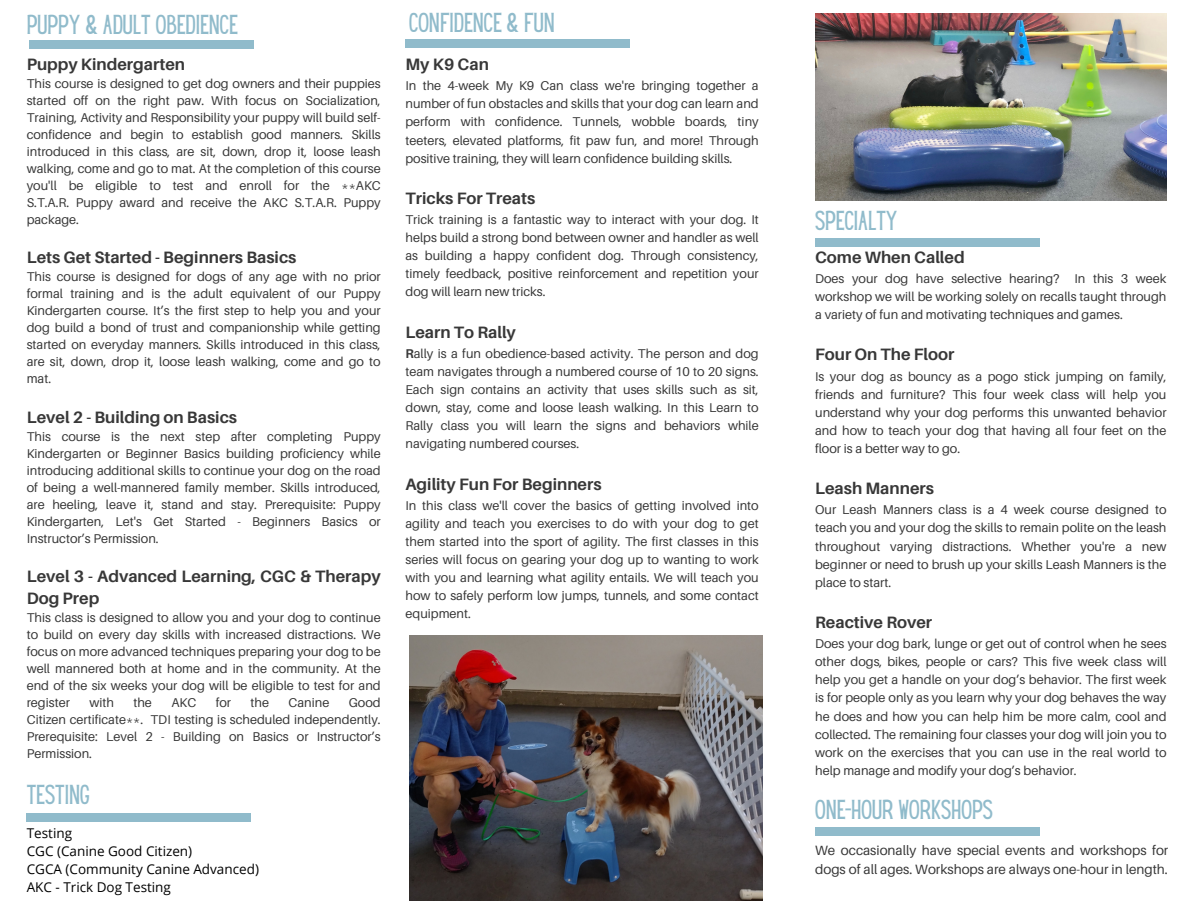
<style>
.page{position:relative;width:1188px;height:918px;background:#fff}
.page>*{position:absolute;margin:0;border:0;box-sizing:border-box;transform-origin:0 0}
.t1{font:24px "Hey Gotcha";color:#90bbcb}
.t2{font:700 16.5px/22.4px "Aileron";color:#383838}
.t3{font:13.5px/19.2px "Aileron";color:#383838}
.t4{font:13.5px "Open Sans";color:#000}
.t5{font:12.75px/18px "Aileron";color:#383838;text-align:justify}
.s1{font-weight:700}
</style>
<div class="page">
<div style="left:29px;top:40px;width:224px;height:8px;background:#90bbcb"></div>
<div style="left:406px;top:40px;width:224px;height:8px;background:#90bbcb"></div>
<img style="left:815px;top:14px;width:351px;height:186px">
<div style="left:815px;top:239px;width:225px;height:7px;background:#90bbcb"></div>
<div style="left:27px;top:813px;width:224px;height:8px;background:#90bbcb"></div>
<div style="left:815px;top:827px;width:225px;height:8px;background:#90bbcb"></div>
<img style="left:409px;top:636px;width:353px;height:264px">
<h1 class="t1" style="left:27px;top:14px;width:213px">PUPPY &amp; ADULT OBEDIENCE</h1>
<p class="t1" style="left:409px;top:13px;width:147px">CONFIDENCE &amp; FUN</p>
<h1 class="t2" style="left:27px;top:53px;width:160px">Puppy Kindergarten</h1>
<p class="t5" style="left:27px;top:75px;width:356px;line-height:17px">This course is designed to get dog owners and their puppies started off on the right paw. With focus on Socialization, Training, Activity and Responsibility your puppy will build self&shy;confidence and begin to establish good manners. Skills introduced in this class, are sit, down, drop it, loose leash walking, come and go to mat. At the completion of this course you'll be eligible to test and enroll for the **AKC S.T.A.R. Puppy award and receive the AKC S.T.A.R. Puppy package.</p>
<p class="t2" style="left:27px;top:246px;width:271px">Lets Get Started - Beginners Basics</p>
<p class="t5" style="left:27px;top:268px;width:356px;line-height:17px">This course is designed for dogs of any age with no prior formal training and is the adult equivalent of our Puppy Kindergarten course. It’s the first step to help you and your dog build a bond of trust and companionship while getting started on everyday manners. Skills introduced in this class, are sit, down, drop it, loose leash walking, come and go to mat.</p>
<p class="t2" style="left:27px;top:405px;width:212px">Level 2 - Building on Basics</p>
<p class="t5" style="left:27px;top:427px;width:356px;line-height:17px">This course is the next step after completing Puppy Kindergarten or Beginner Basics building proficiency while introducing additional skills to continue your dog on the road of being a well-mannered family member. Skills introduced, are heeling, leave it, stand and stay. Prerequisite: Puppy Kindergarten, Let's Get Started - Beginners Basics or Instructor’s Permission.</p>
<p class="t2" style="left:27px;top:565px;width:356px">Level 3 - Advanced Learning, CGC &amp; Therapy<br>Dog Prep</p>
<p class="t5" style="left:27px;top:609px;width:356px;line-height:17px">This class is designed to allow you and your dog to continue to build on every day skills with increased distractions. We focus on more advanced techniques preparing your dog to be well mannered both at home and in the community. At the end of the six weeks your dog will be eligible to test for and register</p>
<p class="t5" style="left:89px;top:694px;width:26px">with</p>
<p class="t5" style="left:133px;top:694px;width:20px">the</p>
<p class="t5" style="left:171px;top:694px;width:26px">AKC</p>
<p class="t5" style="left:216px;top:694px;width:17px">for</p>
<p class="t5" style="left:251px;top:694px;width:20px">the</p>
<p class="t5" style="left:289px;top:694px;width:42px">Canine</p>
<p class="t5" style="left:27px;top:694px;width:356px;line-height:17px;text-indent:322px">Good Citizen certificate**. TDI testing is scheduled independently.<br>Prerequisite: Level 2 - Building on Basics or Instructor’s Permission.</p>
<p class="t1" style="left:27px;top:785px;width:64px">TESTING</p>
<p class="t4" style="left:27px;top:824px;width:47px">Testing</p>
<p class="t4" style="left:27px;top:842px;width:167px">CGC (Canine Good Citizen)</p>
<p class="t4" style="left:27px;top:860px;width:234px">CGCA (Community Canine Advanced)</p>
<p class="t4" style="left:27px;top:878px;width:146px">AKC - Trick Dog Testing</p>
<p class="t2" style="left:406px;top:53px;width:85px">My K9 Can</p>
<p class="t5" style="left:406px;top:77px;width:355px">In the 4-week My K9 Can class we're bringing together a number of fun obstacles and skills that your dog can learn and perform with confidence. Tunnels, wobble boards, tiny teeters, elevated platforms, fit paw fun, and more! Through positive training, they will learn confidence building skills.</p>
<h1 class="t2" style="left:406px;top:187px;width:131px">Tricks For Treats</h1>
<p class="t5" style="left:406px;top:211px;width:355px">Trick training is a fantastic way to interact with your dog. It helps build a strong bond between owner and handler as well as building a happy confident dog. Through consistency, timely feedback, positive reinforcement and repetition your dog will learn new tricks.</p>
<p class="t2" style="left:406px;top:321px;width:112px">Learn To Rally</p>
<p class="t5" style="left:406px;top:344px;width:355px"><span class="s1">R</span>ally is a fun obedience-based activity. The person and dog team navigates through a numbered course of 10 to 20 signs.<br>Each sign contains an activity that uses skills such as sit, down, stay, come and loose leash walking. In this Learn to Rally class you will learn the signs and behaviors while navigating numbered courses.</p>
<p class="t2" style="left:406px;top:473px;width:198px">Agility Fun For Beginners</p>
<p class="t5" style="left:406px;top:496px;width:355px">In this class we'll cover the basics of getting involved into agility and teach you exercises to do with your dog to get them started into the sport of agility. The first classes in this series will focus on gearing your dog up to wanting to work with you and learning what agility entails. We will teach you how to safely perform low jumps, tunnels, and some contact equipment.</p>
<p class="t1" style="left:815px;top:210px;width:84px">SPECIALTY</p>
<h1 class="t2" style="left:815px;top:245px;width:151px">Come When Called</h1>
<p class="t5" style="left:815px;top:269px;width:353px">Does your dog have selective hearing? In this 3 week workshop we will be working solely on recalls taught through a variety of fun and motivating techniques and games.</p>
<p class="t2" style="left:815px;top:343px;width:141px">Four On The Floor</p>
<p class="t5" style="left:815px;top:367px;width:353px">Is your dog as bouncy as a pogo stick jumping on family, friends and furniture? This four week class will help you understand why your dog performs this unwanted behavior and how to teach your dog that having all four feet on the floor is a better way to go.</p>
<p class="t2" style="left:815px;top:477px;width:120px">Leash Manners</p>
<p class="t5" style="left:815px;top:501px;width:353px">Our Leash Manners class is a 4 week course designed to teach you and your dog the skills to remain polite on the leash throughout varying distractions. Whether you're a new beginner or need to brush up your skills Leash Manners is the place to start.</p>
<p class="t2" style="left:815px;top:611px;width:119px">Reactive Rover</p>
<p class="t5" style="left:815px;top:635px;width:353px">Does your dog bark, lunge or get out of control when he sees other dogs, bikes, people or cars? This five week class will help you get a handle on your dog’s behavior. The first week is for people only as you learn why your dog behaves the way he does and how you can help him be more calm, cool and collected. The remaining four classes your dog will join you to work on the exercises that you can use in the real world to help manage and modify your dog’s behavior.</p>
<p class="t1" style="left:815px;top:799px;width:179px">ONE-HOUR WORKSHOPS</p>
<p class="t3" style="left:815px;top:841px;width:355px">We occasionally have special events and workshops for dogs of all ages. Workshops are always one-hour in length.</p>
</div>
